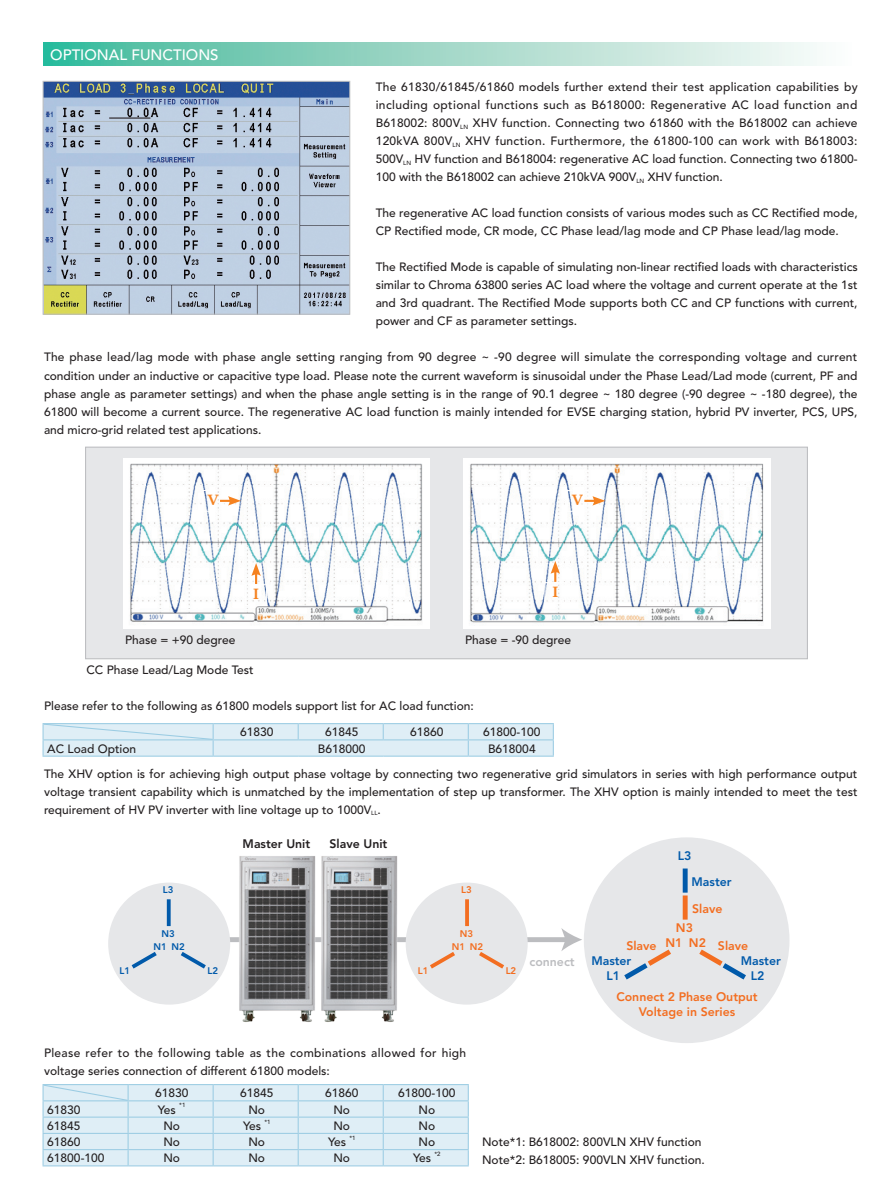
<style>
.page{position:relative;width:893px;height:1191px;background:#fff}
.page>*{position:absolute;margin:0;border:0;box-sizing:border-box;transform-origin:0 0}
.正常{font:500 15px "Avenir";color:#fff}
.t1{font:700 15px "Book Antiqua";color:#f58220}
.t2{font:800 12.3px/14.7px "Avenir";color:#f36e21;text-align:center}
.t3{font:800 12.3px "Avenir";color:#015aaa}
.t4{font:800 12.3px "Avenir";color:#231f20}
.t5{font:800 12.3px "Avenir";color:#bcbdc0}
.t6{font:500 12px/18px "Avenir";color:#231f20;text-align:justify}
.t7{font:500 12px/18px "Avenir";letter-spacing:.025em;color:#231f20}
.t8{font:800 9.6px/12.9px "Avenir";color:#015aaa;text-align:center}
.t9{font:800 9.6px/12.9px "Avenir";color:#f36e21;text-align:center}
.t10{font:500 6px "Avenir";color:#231f20}
</style>
<div class="page">
<div style="left:85px;top:446px;width:723px;height:213px;background:#e6e7e9;border:1px solid #bcbdc0"></div>
<div style="left:227px;top:937px;width:340px;height:5px;background:#bcbdc0"></div>
<svg style="left:561px;top:928px;width:21px;height:23px"></svg>
<img style="left:234px;top:856px;width:82px;height:166px">
<img style="left:316px;top:856px;width:85px;height:166px">
<div style="left:108px;top:882px;width:122px;height:122px;background:#e6e7e9;border-radius:50%"></div>
<div style="left:406px;top:882px;width:122px;height:122px;background:#e6e7e9;border-radius:50%"></div>
<div style="left:584px;top:837px;width:205px;height:206px;background:#e6e7e9;border-radius:50%"></div>
<svg style="left:167px;top:899px;width:4px;height:27px"></svg>
<svg style="left:131px;top:952px;width:26px;height:17px"></svg>
<svg style="left:180px;top:952px;width:26px;height:17px"></svg>
<svg style="left:465px;top:899px;width:4px;height:27px"></svg>
<svg style="left:430px;top:952px;width:25px;height:17px"></svg>
<svg style="left:479px;top:952px;width:25px;height:17px"></svg>
<div style="left:683px;top:895px;width:5px;height:24px;background:#f36e21"></div>
<div style="left:683px;top:868px;width:5px;height:24px;background:#015aaa"></div>
<svg style="left:624px;top:949px;width:47px;height:31px"></svg>
<svg style="left:699px;top:949px;width:47px;height:31px"></svg>
<svg style="left:43px;top:43px;width:774px;height:22px"></svg>
<img style="left:123px;top:459px;width:307px;height:170px">
<img style="left:464px;top:459px;width:306px;height:170px">
<div style="left:203px;top:490px;width:21px;height:21px;border:1px solid #fff"></div>
<div style="left:567px;top:490px;width:21px;height:21px;border:1px solid #fff"></div>
<div style="left:246px;top:584px;width:21px;height:22px;border:1px solid #fff"></div>
<div style="left:545px;top:582px;width:21px;height:21px;border:1px solid #fff"></div>
<svg style="left:220px;top:496px;width:21px;height:9px"></svg>
<svg style="left:584px;top:496px;width:21px;height:9px"></svg>
<svg style="left:251px;top:563px;width:10px;height:21px"></svg>
<svg style="left:551px;top:561px;width:9px;height:21px"></svg>
<img style="left:45px;top:83px;width:303px;height:230px">
<div style="left:43px;top:81px;width:307px;height:234px;border:1px solid #bcbdc0"></div>
<svg style="left:43px;top:723px;width:511px;height:33px"></svg>
<hr style="left:43px;top:1165px;width:85px;height:1px;background:#9bcce3">
<hr style="left:128px;top:1165px;width:85px;height:1px;background:#9bcce3">
<hr style="left:213px;top:1165px;width:85px;height:1px;background:#9bcce3">
<hr style="left:298px;top:1165px;width:85px;height:1px;background:#9bcce3">
<hr style="left:383px;top:1165px;width:86px;height:1px;background:#9bcce3">
<svg style="left:43px;top:1084px;width:426px;height:81px"></svg>
<p class="正常" style="left:50px;top:46px;width:170px">OPTIONAL FUNCTIONS</p>
<p class="t6" style="left:376px;top:79px;width:483px">The 61830/61845/61860 models further extend their test application capabilities by including optional functions such as B618000: Regenerative AC load function and B618002: 800V<sub>LN</sub> XHV function. Connecting two 61860 with the B618002 can achieve 120kVA 800V<sub>LN</sub> XHV function. Furthermore, the 61800-100 can work with B618003:<br>500V<sub>LN</sub> HV function and B618004: regenerative AC load function. Connecting two 61800- 100 with the B618002 can achieve 210kVA 900V<sub>LN</sub> XHV function.</p>
<p class="t6" style="left:376px;top:205px;width:483px">The regenerative AC load function consists of various modes such as CC Rectified mode,<br>CP Rectified mode, CR mode, CC Phase lead/lag mode and CP Phase lead/lag mode.</p>
<p class="t6" style="left:376px;top:259px;width:484px">The Rectified Mode is capable of simulating non-linear rectified loads with characteristics similar to Chroma 63800 series AC load where the voltage and current operate at the 1st and 3rd quadrant. The Rectified Mode supports both CC and CP functions with current, power and CF as parameter settings.</p>
<p class="t6" style="left:44px;top:349px;width:815px">The phase lead/lag mode with phase angle setting ranging from 90 degree ~ -90 degree will simulate the corresponding voltage and current condition under an inductive or capacitive type load. Please note the current waveform is sinusoidal under the Phase Lead/Lad mode (current, PF and phase angle as parameter settings) and when the phase angle setting is in the range of 90.1 degree ~ 180 degree (-90 degree ~ -180 degree), the 61800 will become a current source. The regenerative AC load function is mainly intended for EVSE charging station, hybrid PV inverter, PCS, UPS, and micro-grid related test applications.</p>
<p class="t1" style="left:207px;top:490px;width:13px">V</p>
<p class="t1" style="left:572px;top:490px;width:13px">V</p>
<p class="t1" style="left:253px;top:584px;width:7px">I</p>
<p class="t1" style="left:552px;top:582px;width:7px">I</p>
<p class="t6" style="left:125px;top:631px;width:112px">Phase = +90 degree</p>
<p class="t6" style="left:465px;top:631px;width:108px">Phase = -90 degree</p>
<p class="t6" style="left:87px;top:661px;width:169px">CC Phase Lead/Lag Mode Test</p>
<p class="t6" style="left:44px;top:697px;width:431px">Please refer to the following as 61800 models support list for AC load function:</p>
<p class="t6" style="left:240px;top:723px;width:35px">61830</p>
<p class="t6" style="left:325px;top:723px;width:35px">61845</p>
<p class="t6" style="left:410px;top:723px;width:35px">61860</p>
<p class="t6" style="left:483px;top:723px;width:59px">61800-100</p>
<p class="t6" style="left:47px;top:739px;width:90px">AC Load Option</p>
<p class="t6" style="left:318px;top:739px;width:49px">B618000</p>
<p class="t6" style="left:488px;top:739px;width:49px">B618004</p>
<p class="t6" style="left:44px;top:764px;width:815px">The XHV option is for achieving high output phase voltage by connecting two regenerative grid simulators in series with high performance output voltage transient capability which is unmatched by the implementation of step up transformer. The XHV option is mainly intended to meet the test requirement of HV PV inverter with line voltage up to 1000V<sub>LL</sub>.</p>
<p class="t4" style="left:243px;top:837px;width:69px">Master Unit</p>
<p class="t4" style="left:330px;top:837px;width:59px">Slave Unit</p>
<p class="t8" style="left:163px;top:883px;width:12px">L3</p>
<p class="t9" style="left:461px;top:883px;width:12px">L3</p>
<p class="t8" style="left:153px;top:927px;width:33px">N3<br>N1 N2</p>
<p class="t9" style="left:452px;top:927px;width:33px">N3<br>N1 N2</p>
<p class="t8" style="left:119px;top:964px;width:12px">L1</p>
<p class="t8" style="left:207px;top:964px;width:12px">L2</p>
<p class="t9" style="left:418px;top:964px;width:12px">L1</p>
<p class="t9" style="left:506px;top:964px;width:12px">L2</p>
<p class="t5" style="left:529px;top:954px;width:47px">connect</p>
<p class="t7" style="left:44px;top:1044px;width:424px">Please refer to the following table as the combinations allowed for high voltage series connection of different 61800 models:</p>
<p class="t6" style="left:155px;top:1084px;width:35px">61830</p>
<p class="t6" style="left:240px;top:1084px;width:35px">61845</p>
<p class="t6" style="left:325px;top:1084px;width:35px">61860</p>
<p class="t6" style="left:398px;top:1084px;width:59px">61800-100</p>
<p class="t3" style="left:678px;top:848px;width:15px">L3</p>
<p class="t3" style="left:692px;top:874px;width:42px">Master</p>
<p class="t2" style="left:626px;top:938px;width:32px">Slave</p>
<p class="t3" style="left:591px;top:953px;width:42px">Master</p>
<p class="t2" style="left:692px;top:901px;width:32px">Slave</p>
<p class="t2" style="left:665px;top:920px;width:42px">N3<br>N1 N2</p>
<p class="t2" style="left:718px;top:938px;width:32px">Slave</p>
<p class="t3" style="left:741px;top:953px;width:42px">Master</p>
<p class="t3" style="left:606px;top:968px;width:15px">L1</p>
<p class="t3" style="left:751px;top:968px;width:15px">L2</p>
<p class="t2" style="left:616px;top:989px;width:143px">Connect 2 Phase Output<br>Voltage in Series</p>
<p class="t6" style="left:47px;top:1100px;width:35px">61830</p>
<p class="t6" style="left:158px;top:1100px;width:20px">Yes</p>
<p class="t10" style="left:179px;top:1101px;width:8px">*1</p>
<p class="t6" style="left:248px;top:1100px;width:18px">No</p>
<p class="t6" style="left:333px;top:1100px;width:18px">No</p>
<p class="t6" style="left:418px;top:1100px;width:18px">No</p>
<p class="t6" style="left:47px;top:1117px;width:35px">61845</p>
<p class="t6" style="left:163px;top:1117px;width:18px">No</p>
<p class="t6" style="left:243px;top:1117px;width:20px">Yes</p>
<p class="t10" style="left:264px;top:1118px;width:8px">*1</p>
<p class="t6" style="left:333px;top:1117px;width:18px">No</p>
<p class="t6" style="left:418px;top:1117px;width:18px">No</p>
<p class="t6" style="left:47px;top:1133px;width:35px">61860</p>
<p class="t6" style="left:163px;top:1133px;width:18px">No</p>
<p class="t6" style="left:248px;top:1133px;width:18px">No</p>
<p class="t6" style="left:328px;top:1133px;width:20px">Yes</p>
<p class="t10" style="left:349px;top:1134px;width:8px">*1</p>
<p class="t6" style="left:418px;top:1133px;width:18px">No</p>
<p class="t6" style="left:47px;top:1149px;width:59px">61800-100</p>
<p class="t6" style="left:163px;top:1149px;width:18px">No</p>
<p class="t6" style="left:248px;top:1149px;width:18px">No</p>
<p class="t6" style="left:333px;top:1149px;width:18px">No</p>
<p class="t6" style="left:413px;top:1149px;width:20px">Yes</p>
<p class="t10" style="left:434px;top:1150px;width:8px">*2</p>
<p class="t6" style="left:482px;top:1133px;width:221px">Note*1: B618002: 800VLN XHV function</p>
<p class="t6" style="left:482px;top:1151px;width:224px">Note*2: B618005: 900VLN XHV function.</p>
</div>
